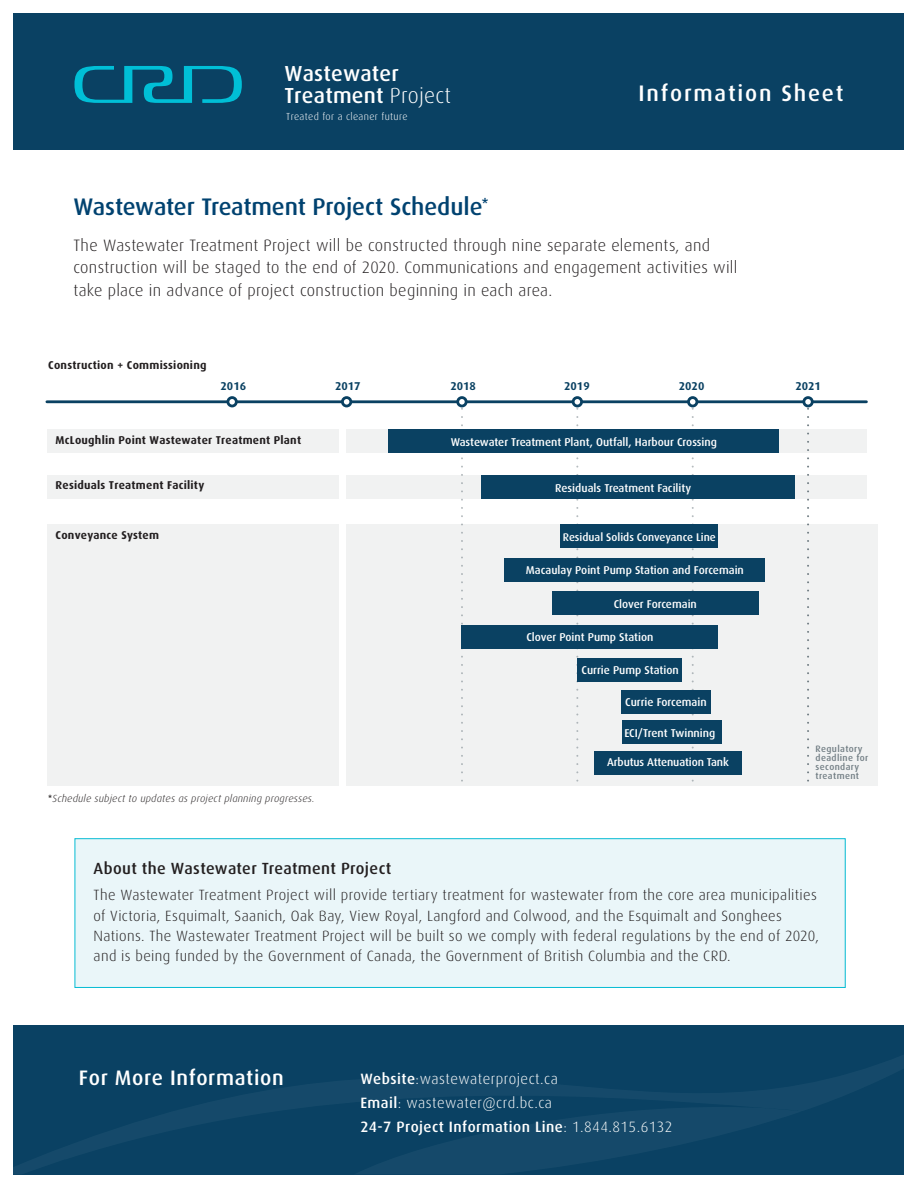
<style>
.page{position:relative;width:918px;height:1188px;background:#fff}
.page>*{position:absolute;margin:0;border:0;box-sizing:border-box;transform-origin:0 0}
.Body{font:500 24px "Dax OT";letter-spacing:-.005em;color:#004270}
.t1{font:500 22.5px "Dax OT";letter-spacing:.08em;color:#fff}
.t2{font:500 21.75px/21.8px "Dax OT";letter-spacing:.01em;color:#fff}
.t3{font:500 21px "Dax OT";letter-spacing:.03em;color:#fff}
.Body-2{font:300 16.5px/22.5px "Dax OT";letter-spacing:.02em;color:#231f20}
.Body-3{font:500 16.2px "Dax OT";letter-spacing:.02em;color:#231f20}
.t4{font:300 15px/24px "Dax OT";letter-spacing:.03em;color:#fff}
.Body-4{font:300 14.85px/20.2px "Dax OT";letter-spacing:.025em;color:#231f20}
.t5{font:500 11.4px "Dax OT";color:#fff}
.t6{font:700 11.4px "Dax OT";letter-spacing:.02em;color:#231f20}
.t7{font:700 11.4px "Dax OT";color:#0a4162}
.t8{font:500 11.1px "Dax OT";color:#fff}
.t9{font:italic 300 10.35px "Dax OT";letter-spacing:.02em;color:#231f20}
.t10{font:300 10.2px "Dax OT";letter-spacing:.03em;color:#fff}
.t11{font:500 9.3px/9.3px "Dax OT";letter-spacing:.04em;color:#717d83}
.s1{font-weight:300}
.s2{font-family:"Akzidenz Grotesk";font-weight:300}
.s3{font-family:"Akzidenz Grotesk";font-weight:400;font-style:normal}
.s4{font-weight:500}
</style>
<div class="page">
<div style="left:14px;top:14px;width:890px;height:136px;background:#0a4163"></div>
<svg style="left:74px;top:66px;width:168px;height:37px"></svg>
<svg style="left:807px;top:407px;width:2px;height:117px"></svg>
<svg style="left:692px;top:407px;width:2px;height:117px"></svg>
<svg style="left:576px;top:407px;width:2px;height:117px"></svg>
<svg style="left:461px;top:407px;width:2px;height:117px"></svg>
<div style="left:47px;top:524px;width:292px;height:261px;background:#f1f2f2"></div>
<div style="left:47px;top:475px;width:292px;height:24px;background:#f1f2f2"></div>
<div style="left:47px;top:429px;width:292px;height:24px;background:#f1f2f2"></div>
<div style="left:347px;top:475px;width:520px;height:24px;background:#f1f2f2"></div>
<div style="left:347px;top:429px;width:520px;height:24px;background:#f1f2f2"></div>
<div style="left:347px;top:524px;width:531px;height:261px;background:#f1f2f2"></div>
<div style="left:389px;top:429px;width:390px;height:24px;background:#0a4162"></div>
<div style="left:481px;top:475px;width:314px;height:24px;background:#0a4162"></div>
<div style="left:561px;top:524px;width:157px;height:24px;background:#0a4162"></div>
<div style="left:505px;top:558px;width:260px;height:23px;background:#0a4162"></div>
<div style="left:577px;top:658px;width:105px;height:24px;background:#0a4162"></div>
<div style="left:594px;top:751px;width:148px;height:23px;background:#0a4162"></div>
<div style="left:622px;top:720px;width:100px;height:24px;background:#0a4162"></div>
<div style="left:622px;top:691px;width:89px;height:23px;background:#0a4162"></div>
<hr style="left:47px;top:400px;width:819px;height:3px;background:#0a4162">
<div style="left:342px;top:398px;width:9px;height:8px;background:#fff;border-radius:50%"></div>
<div style="left:341px;top:396px;width:11px;height:11px;border:3px solid #0a4162;border-radius:50%"></div>
<div style="left:458px;top:398px;width:8px;height:8px;background:#fff;border-radius:50%"></div>
<div style="left:456px;top:396px;width:12px;height:11px;border:3px solid #0a4162;border-radius:50%"></div>
<div style="left:573px;top:398px;width:9px;height:8px;background:#fff;border-radius:50%"></div>
<div style="left:572px;top:396px;width:11px;height:11px;border:3px solid #0a4162;border-radius:50%"></div>
<div style="left:689px;top:398px;width:8px;height:8px;background:#fff;border-radius:50%"></div>
<div style="left:687px;top:396px;width:11px;height:11px;border:3px solid #0a4162;border-radius:50%"></div>
<div style="left:227px;top:397px;width:10px;height:10px;background:#225371;border:1px solid #0a4162;border-radius:50%"></div>
<div style="left:228px;top:398px;width:8px;height:8px;background:#fff;border-radius:50%"></div>
<div style="left:227px;top:396px;width:11px;height:11px;border:3px solid #0a4162;border-radius:50%"></div>
<div style="left:804px;top:398px;width:8px;height:8px;background:#fff;border-radius:50%"></div>
<div style="left:802px;top:396px;width:12px;height:11px;border:3px solid #0a4162;border-radius:50%"></div>
<div style="left:552px;top:591px;width:206px;height:24px;background:#0a4162"></div>
<div style="left:462px;top:625px;width:256px;height:24px;background:#0a4162"></div>
<div style="left:14px;top:1025px;width:890px;height:149px;background:#0a4163"></div>
<svg style="left:13px;top:1042px;width:891px;height:132px"></svg>
<svg style="left:354px;top:1107px;width:448px;height:67px"></svg>
<div style="left:75px;top:839px;width:770px;height:148px;background:#eaf6f9"></div>
<div style="left:75px;top:838px;width:771px;height:150px;border:1px solid #05bbd3"></div>
<h3 class="t2" style="left:284px;top:59px;width:168px">Wastewater<br>Treatment <span class="s1">Project</span></h3>
<p class="t10" style="left:286px;top:107px;width:123px">Treated for a cleaner future</p>
<h2 class="t1" style="left:639px;top:72px;width:206px">Information Sheet</h2>
<p class="Body" style="left:73px;top:184px;width:417px">Wastewater Treatment Project Schedule<span class="s2">*</span></p>
<p class="Body-2" style="left:73px;top:231px;width:666px">The Wastewater Treatment Project will be constructed through nine separate elements, and construction will be staged to the end of 2020. Communications and engagement activities will take place in advance of project construction beginning in each area.</p>
<p class="t6" style="left:48px;top:355px;width:160px">Construction + Commissioning</p>
<p class="t7" style="left:221px;top:375px;width:27px">2016</p>
<p class="t7" style="left:335px;top:375px;width:27px">2017</p>
<p class="t7" style="left:450px;top:375px;width:27px">2018</p>
<p class="t7" style="left:564px;top:375px;width:27px">2019</p>
<p class="t7" style="left:679px;top:375px;width:27px">2020</p>
<p class="t7" style="left:795px;top:375px;width:27px">2021</p>
<p class="t6" style="left:56px;top:430px;width:247px">McLoughlin Point Wastewater Treatment Plant</p>
<p class="t6" style="left:56px;top:475px;width:150px">Residuals Treatment Facility</p>
<p class="t6" style="left:56px;top:524px;width:105px">Conveyance System</p>
<p class="t9" style="left:48px;top:788px;width:268px"><span class="s3">*</span>Schedule subject to updates as project planning progresses.</p>
<p class="t5" style="left:451px;top:431px;width:268px">Wastewater Treatment Plant, Outfall, Harbour Crossing</p>
<p class="t5" style="left:555px;top:477px;width:137px">Residuals Treatment Facility</p>
<p class="t8" style="left:563px;top:526px;width:154px">Residual Solids Conveyance Line</p>
<p class="t5" style="left:526px;top:560px;width:220px">Macaulay Point Pump Station and Forcemain</p>
<p class="t5" style="left:614px;top:593px;width:85px">Clover Forcemain</p>
<p class="t5" style="left:526px;top:626px;width:129px">Clover Point Pump Station</p>
<p class="t5" style="left:582px;top:659px;width:99px">Currie Pump Station</p>
<p class="t5" style="left:625px;top:691px;width:83px">Currie Forcemain</p>
<p class="t5" style="left:624px;top:722px;width:93px">ECI/Trent Twinning</p>
<p class="t5" style="left:607px;top:751px;width:123px">Arbutus Attenuation Tank</p>
<p class="t11" style="left:816px;top:742px;width:54px">Regulatory deadline for secondary treatment</p>
<p class="Body-3" style="left:94px;top:853px;width:299px">About the Wastewater Treatment Project</p>
<p class="Body-4" style="left:94px;top:882px;width:727px">The Wastewater Treatment Project will provide tertiary treatment for wastewater from the core area municipalities of Victoria, Esquimalt, Saanich, Oak Bay, View Royal, Langford and Colwood, and the Esquimalt and Songhees Nations. The Wastewater Treatment Project will be built so we comply with federal regulations by the end of 2020, and is being funded by the Government of Canada, the Government of British Columbia and the CRD.</p>
<p class="t3" style="left:79px;top:1058px;width:206px">For More Information</p>
<p class="t4" style="left:360px;top:1064px;width:314px"><span class="s4">Website</span>: wastewaterproject.ca<br><span class="s4">Email</span>: wastewater@crd.bc.ca<br><span class="s4">24-7 Project Information Line</span>: 1.844.815.6132</p>
</div>
